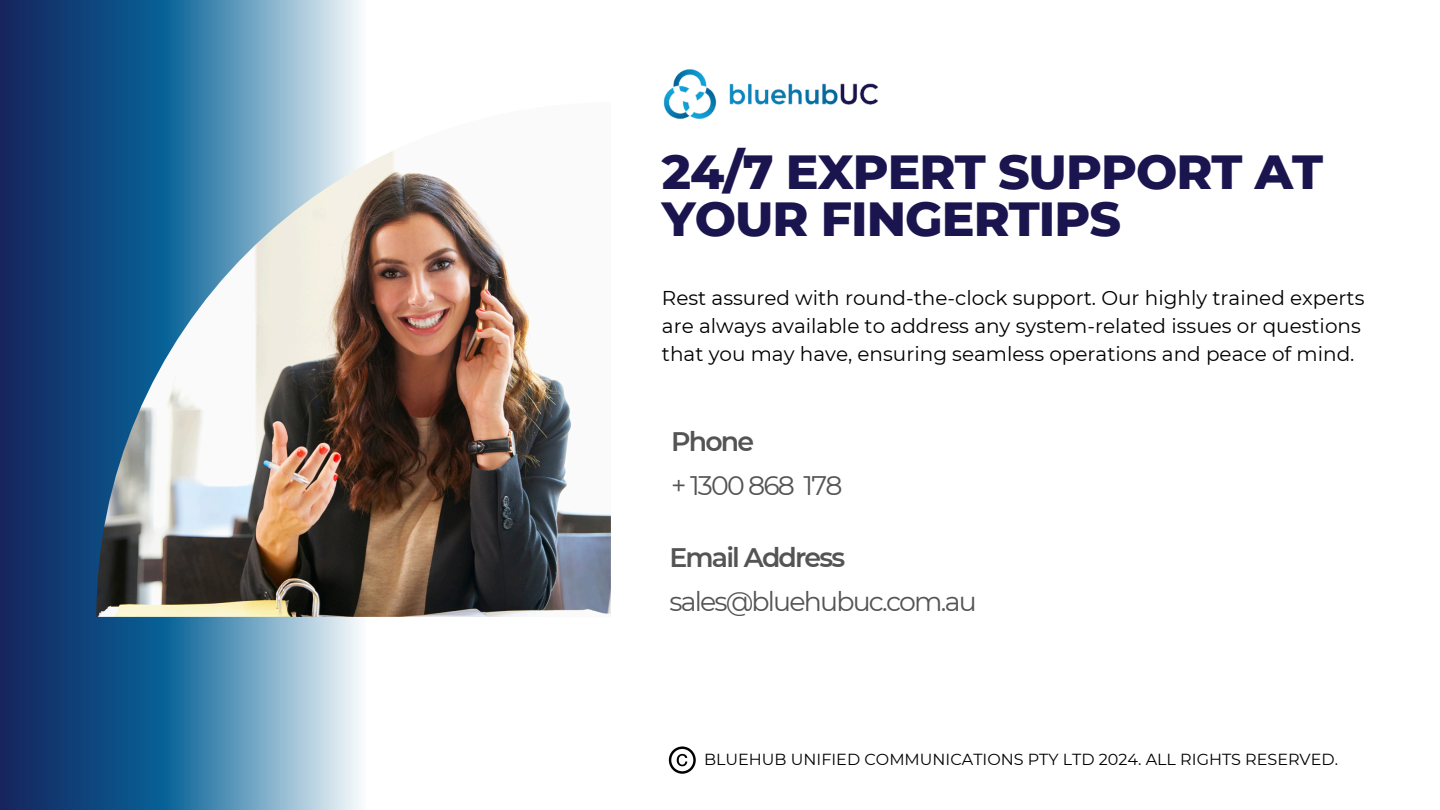
<style>
.page{position:relative;width:1440px;height:810px;background:#fff}
.page>*{position:absolute;margin:0;border:0;box-sizing:border-box;transform-origin:0 0}
.t1{font:800 48.9px/47.2px "Montserrat";letter-spacing:-.02em;color:#1a154f}
.t2{font:26.8px "Montserrat";letter-spacing:-.07em;color:#545454}
.t3{font:600 26.8px "Montserrat";letter-spacing:-.07em;color:#545454}
.t4{font:20px/27.8px "Montserrat";color:#000}
.t5{font:16px "Montserrat";color:#000}
</style>
<div class="page">
<svg style="left:0;top:0;width:360px;height:810px"></svg>
<img style="left:96px;top:102px;width:515px;height:515px">
<img style="left:663px;top:69px;width:216px;height:50px">
<svg style="left:669px;top:746px;width:27px;height:28px"></svg>
<p class="t1" style="left:662px;top:148px;width:663px">24/7 EXPERT SUPPORT AT<br>YOUR FINGERTIPS</p>
<h3 class="t4" style="left:662px;top:284px;width:704px">Rest assured with round-the-clock support. Our highly trained experts are always available to address any system-related issues or questions that you may have, ensuring seamless operations and peace of mind.</h3>
<h4 class="t3" style="left:671px;top:425px;width:84px">Phone</h4>
<h3 class="t2" style="left:671px;top:469px;width:173px">+ 1300 868 178</h3>
<h2 class="t3" style="left:669px;top:541px;width:177px">Email Address</h2>
<h2 class="t2" style="left:669px;top:585px;width:309px">sales@bluehubuc.com.au</h2>
<p class="t5" style="left:704px;top:750px;width:636px">BLUEHUB UNIFIED COMMUNICATIONS PTY LTD 2024. ALL RIGHTS RESERVED.</p>
</div>
